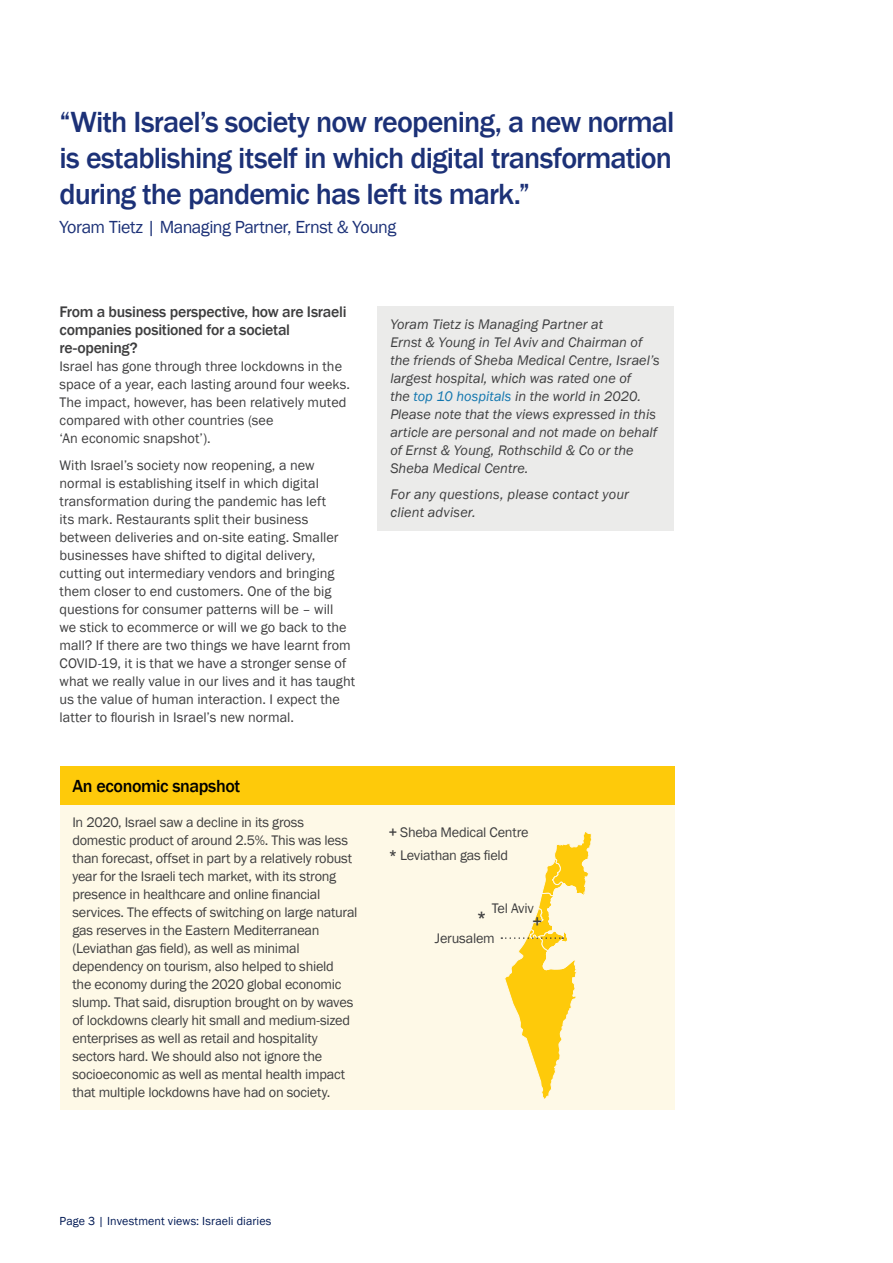
<style>
.page{position:relative;width:893px;height:1263px;background:#fff}
.page>*{position:absolute;margin:0;border:0;box-sizing:border-box;transform-origin:0 0}
.t1{font:500 30px/36px "Franklin Gothic";letter-spacing:-.03em;color:#1c3177;text-align:justify}
.t2{font:18px "Franklin Gothic";letter-spacing:-.03em;color:#1c3177}
.t3{font:500 18px "Franklin Gothic";letter-spacing:-.025em;color:#000}
.t4{font:500 16.5px "Franklin Gothic";color:#3e3e3f}
.t5{font:500 15.75px/18px "Franklin Gothic";letter-spacing:-.015em;color:#3e3e3f}
.t6{font:14.25px/18px "Franklin Gothic";letter-spacing:-.005em;color:#3e3e3f}
.t7{font:italic 14.25px/18px "Franklin Gothic";letter-spacing:.005em;color:#3e3e3f}
.t8{font:12px "Franklin Gothic";letter-spacing:.01em;color:#001954}
.s1{color:#1176af}
.s2{font-weight:500}
</style>
<div class="page">
<div style="left:60px;top:804px;width:614px;height:306px;background:#fef9e7"></div>
<div style="left:60px;top:766px;width:614px;height:38px;background:#feca0a"></div>
<div style="left:378px;top:306px;width:296px;height:224px;background:#ebebea"></div>
<svg style="left:501px;top:831px;width:91px;height:268px"></svg>
<h1 class="t1" style="left:60px;top:104px;width:616px">“With Israel’s society now reopening, a new normal is establishing itself in which digital transformation during the pandemic has left its mark.”</h1>
<p class="t2" style="left:60px;top:216px;width:338px">Yoram Tietz | Managing Partner, Ernst &amp; Young</p>
<p class="t5" style="left:60px;top:303px;width:288px">From a business perspective, how are Israeli companies positioned for a societal re-opening?</p>
<p class="t6" style="left:60px;top:358px;width:292px">Israel has gone through three lockdowns in the space of a year, each lasting around four weeks.<br>The impact, however, has been relatively muted compared with other countries (see<br>‘An economic snapshot’).</p>
<p class="t6" style="left:60px;top:456px;width:297px">With Israel’s society now reopening, a new normal is establishing itself in which digital transformation during the pandemic has left<br>its mark. Restaurants split their business between deliveries and on-site eating. Smaller businesses have shifted to digital delivery, cutting out intermediary vendors and bringing them closer to end customers. One of the big questions for consumer patterns will be – will<br>we stick to ecommerce or will we go back to the mall? If there are two things we have learnt from COVID-19, it is that we have a stronger sense of what we really value in our lives and it has taught us the value of human interaction. I expect the latter to flourish in Israel’s new normal.</p>
<p class="t3" style="left:72px;top:774px;width:169px">An economic snapshot</p>
<p class="t6" style="left:72px;top:814px;width:287px">In 2020, Israel saw a decline in its gross domestic product of around 2.5%. This was less than forecast, offset in part by a relatively robust year for the Israeli tech market, with its strong presence in healthcare and online financial services. The effects of switching on large natural gas reserves in the Eastern Mediterranean (Leviathan gas field), as well as minimal dependency on tourism, also helped to shield<br>the economy during the 2020 global economic slump. That said, disruption brought on by waves of lockdowns clearly hit small and medium-sized enterprises as well as retail and hospitality sectors hard. We should also not ignore the socioeconomic as well as mental health impact that multiple lockdowns have had on society.</p>
<p class="t7" style="left:390px;top:315px;width:271px">Yoram Tietz is Managing Partner at<br>Ernst &amp; Young in Tel Aviv and Chairman of the friends of Sheba Medical Centre, Israel’s largest hospital, which was rated one of<br>the <span class="s1">top 10 hospitals</span> in the world in 2020.<br>Please note that the views expressed in this article are personal and not made on behalf of Ernst &amp; Young, Rothschild &amp; Co or the Sheba Medical Centre.</p>
<p class="t7" style="left:390px;top:486px;width:240px">For any questions, please contact your client adviser.</p>
<p class="t6" style="left:389px;top:820px;width:141px;line-height:23.5px"><span class="s2">+</span> Sheba Medical Centre <span class="s2">*</span> Leviathan gas field</p>
<p class="t6" style="left:435px;top:894px;width:100px;line-height:29.4px;text-indent:57px">Tel Aviv<br>Jerusalem</p>
<p class="t4" style="left:477px;top:907px;width:11px">*</p>
<p class="t4" style="left:532px;top:911px;width:11px">+</p>
<p class="t8" style="left:60px;top:1213px;width:213px">Page 3 | Investment views: Israeli diaries</p>
</div>
